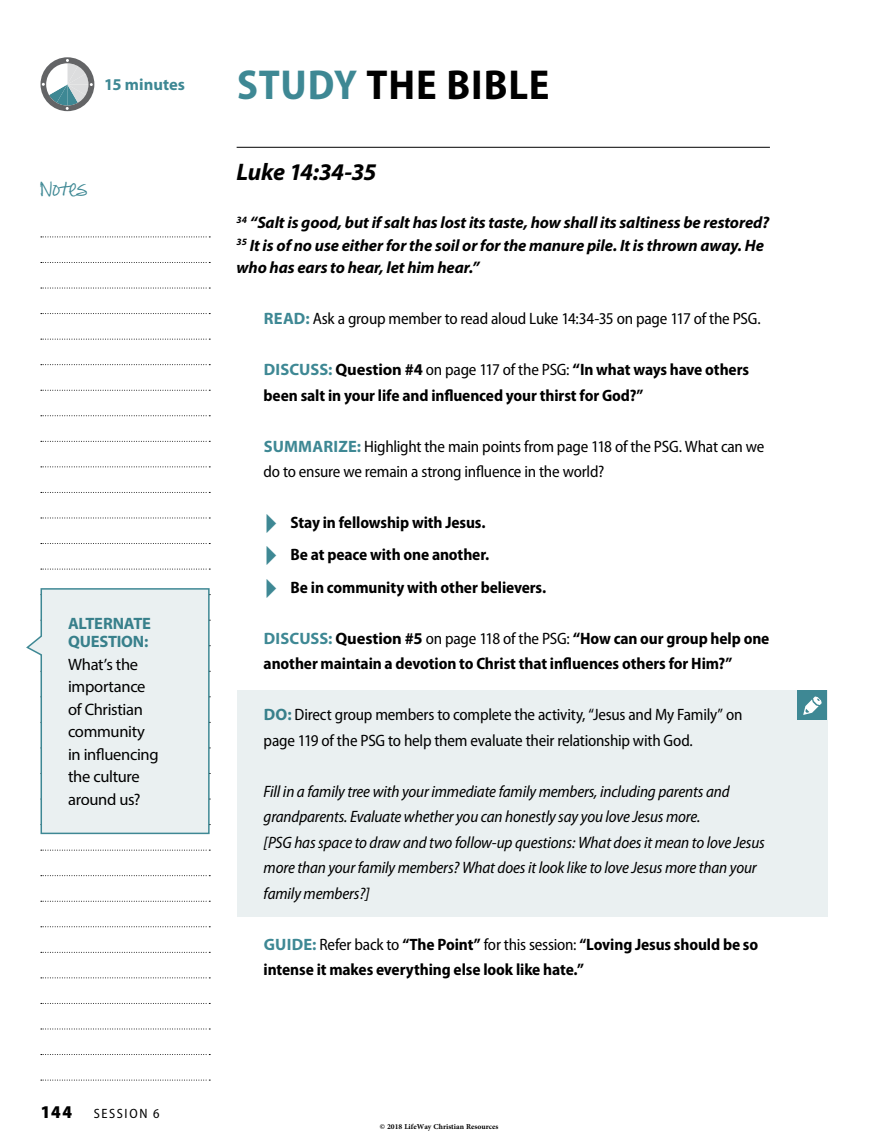
<style>
.page{position:relative;width:878px;height:1148px;background:#fff}
.page>*{position:absolute;margin:0;border:0;box-sizing:border-box;transform-origin:0 0}
.t1{font:700 semi-condensed 42px "Myriad Pro";letter-spacing:.02em;color:#000}
.t2{font:italic 700 24px "Myriad Pro";letter-spacing:-.025em;color:#000}
.t3{font:900 semi-condensed 18px "Myriad Pro";color:#000}
.t4{font:700 semi-condensed 16.5px/25.5px "Myriad Pro";letter-spacing:-.01em;color:#000}
.t5{font:semi-condensed 16.5px/25.5px "Myriad Pro";letter-spacing:-.015em;color:#000}
.t6{font:italic semi-condensed 16.5px/25.5px "Myriad Pro";letter-spacing:-.01em;color:#000}
.t7{font:italic 700 16.5px/22.5px "Myriad Pro";letter-spacing:-.005em;color:#000}
.t8{font:16.5px/22.5px "Myriad Pro";letter-spacing:-.02em;color:#000}
.t9{font:700 16.5px/18px "Myriad Pro";letter-spacing:-.015em;color:#3e8894}
.t10{font:15px "Pea Alesa";letter-spacing:-.03em;color:#3e8894}
.t11{font:semi-condensed 13.5px "Myriad Pro";letter-spacing:.13em;color:#000}
.t12{font:700 10.5px "Adobe Arabic";color:#000}
.s1{color:#3e8894}
.s2{font-weight:700;font-stretch:normal;color:#3e8894}
.s3{font-stretch:normal;color:#3e8894}
.s4{font-stretch:normal}
.s5{font-weight:400}
</style>
<div class="page">
<svg style="left:41px;top:236px;width:169px;height:1px"></svg>
<svg style="left:41px;top:262px;width:169px;height:1px"></svg>
<svg style="left:41px;top:288px;width:169px;height:1px"></svg>
<svg style="left:41px;top:313px;width:169px;height:1px"></svg>
<svg style="left:41px;top:339px;width:169px;height:1px"></svg>
<svg style="left:41px;top:364px;width:169px;height:1px"></svg>
<svg style="left:41px;top:390px;width:169px;height:1px"></svg>
<svg style="left:41px;top:415px;width:169px;height:1px"></svg>
<svg style="left:41px;top:441px;width:169px;height:1px"></svg>
<svg style="left:41px;top:466px;width:169px;height:1px"></svg>
<svg style="left:41px;top:492px;width:169px;height:1px"></svg>
<svg style="left:41px;top:517px;width:169px;height:1px"></svg>
<svg style="left:41px;top:543px;width:169px;height:1px"></svg>
<svg style="left:41px;top:568px;width:169px;height:1px"></svg>
<svg style="left:41px;top:849px;width:169px;height:1px"></svg>
<svg style="left:41px;top:875px;width:169px;height:1px"></svg>
<svg style="left:41px;top:900px;width:169px;height:1px"></svg>
<svg style="left:41px;top:926px;width:169px;height:1px"></svg>
<svg style="left:41px;top:952px;width:169px;height:1px"></svg>
<svg style="left:41px;top:977px;width:169px;height:1px"></svg>
<svg style="left:41px;top:1003px;width:169px;height:1px"></svg>
<svg style="left:41px;top:1028px;width:169px;height:1px"></svg>
<svg style="left:41px;top:1054px;width:169px;height:1px"></svg>
<svg style="left:41px;top:1079px;width:169px;height:1px"></svg>
<div style="left:237px;top:690px;width:590px;height:227px;background:#eaf0f1"></div>
<div style="left:796px;top:690px;width:30px;height:30px;background:#3e8894"></div>
<svg style="left:803px;top:696px;width:18px;height:19px"></svg>
<svg style="left:26px;top:588px;width:184px;height:247px;background:#e6eeef"></svg>
<hr style="left:237px;top:147px;width:532px;height:1px;background:#000">
<svg style="left:40px;top:57px;width:54px;height:54px"></svg>
<p class="t9" style="left:104px;top:76px;width:82px">15 minutes</p>
<p class="t10" style="left:40px;top:187px;width:48px">Notes</p>
<p class="t9" style="left:68px;top:614px;width:84px">ALTERNATE<br>QUESTION:</p>
<p class="t8" style="left:68px;top:652px;width:92px">What’s the importance of Christian community in influencing the culture around us?</p>
<p class="t3" style="left:40px;top:1102px;width:33px">144</p>
<p class="t11" style="left:94px;top:1106px;width:67px">Sess ion 6</p>
<h1 class="t1" style="left:237px;top:61px;width:314px"><span class="s1">STUDY</span> THE BIBLE</h1>
<h2 class="t2" style="left:237px;top:159px;width:141px">Luke 14:34-35</h2>
<p class="t7" style="left:236px;top:211px;width:534px"><sup>34</sup> “Salt is good, but if salt has lost its taste, how shall its saltiness be restored?<br><sup>35</sup> It is of no use either for the soil or for the manure pile. It is thrown away. He who has ears to hear, let him hear.”</p>
<p class="t5" style="left:264px;top:306px;width:498px"><span class="s2">READ:</span> Ask a group member to read aloud Luke 14:34-35 on page 117 of the PSG.</p>
<p class="t4" style="left:263px;top:357px;width:487px"><span class="s3">DISCUSS:</span> <span class="s4">Question #4</span> <span class="s5">on page 117 of the PSG:</span> <span class="s4">“</span>In what ways have others been salt in your life and influenced your thirst for God?”</p>
<p class="t5" style="left:263px;top:434px;width:502px"><span class="s2">SUMMARIZE:</span> Highlight the main points from page 118 of the PSG. What can we do to ensure we remain a strong influence in the world?</p>
<p class="t4" style="left:290px;top:507px;width:257px;line-height:32.2px">Stay in fellowship with Jesus.<br>Be at peace with one another.<br>Be in community with other believers.</p>
<p class="t4" style="left:263px;top:625px;width:507px"><span class="s3">DISCUSS:</span> <span class="s4">Question #5</span> <span class="s5">on page 118 of the PSG:</span> <span class="s4">“</span>How can our group help one another maintain a devotion to Christ that influences others for Him?”</p>
<p class="t5" style="left:263px;top:702px;width:480px"><span class="s2">DO:</span> Direct group members to complete the activity, “Jesus and My Family” on page 119 of the PSG to help them evaluate their relationship with God.</p>
<p class="t6" style="left:263px;top:779px;width:503px">Fill in a family tree with your immediate family members, including parents and grandparents. Evaluate whether you can honestly say you love Jesus more.<br>[PSG has space to draw and two follow-up questions: What does it mean to love Jesus more than your family members? What does it look like to love Jesus more than your family members?]</p>
<p class="t4" style="left:263px;top:931px;width:496px"><span class="s3">GUIDE:</span> <span class="s5">Refer back to</span> “The Point” <span class="s5">for this session:</span> “Loving Jesus should be so intense it makes everything else look like hate.”</p>
<p class="t12" style="left:380px;top:1119px;width:120px">© 2018 LifeWay Christian Resources</p>
</div>
